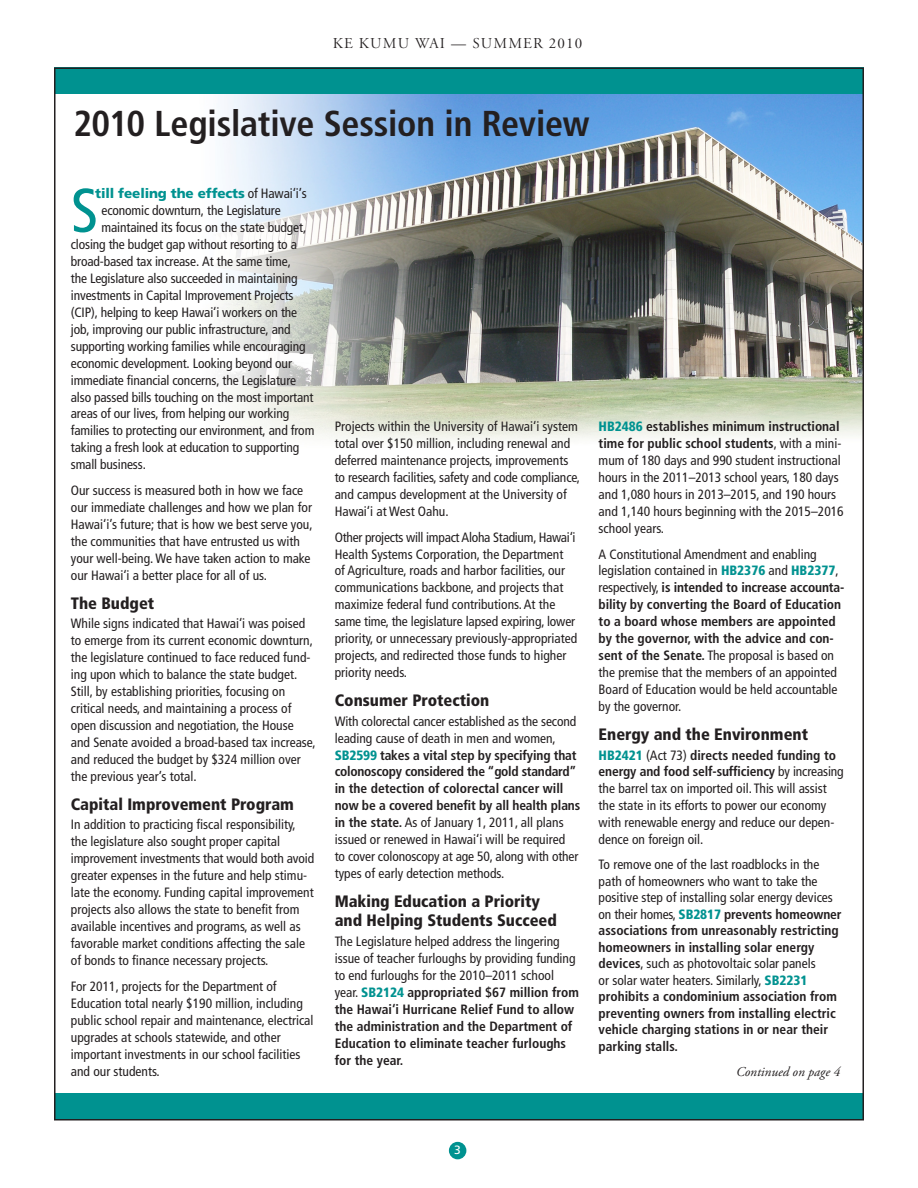
<style>
.page{position:relative;width:918px;height:1188px;background:#fff}
.page>*{position:absolute;margin:0;border:0;box-sizing:border-box;transform-origin:0 0}
.Body_9_11{font:condensed 62.1px "Frutiger";color:#009290}
.t1{font:700 condensed 36px "Frutiger";letter-spacing:-.005em;color:#231f20}
.Body_9_11-2{font:900 condensed 16.5px/19.5px "Frutiger";color:#231f20}
.t2{font:15px "Adobe Garamond Titling";letter-spacing:.08em;color:#231f20}
.Body_9_11-3{font:condensed 13.5px/17px "Frutiger";color:#231f20}
.Body_9_11-4{font:700 condensed 13.5px/16.5px "Frutiger";color:#231f20}
.Body_9_11-5{font:900 13.5px "Frutiger";letter-spacing:-.01em;color:#009290}
.Body_9_11-6{font:italic 13.5px "Adobe Garamond Pro";color:#231f20}
.t3{font:12px "Frutiger";color:#fff}
.s1{font-weight:400;font-stretch:condensed;color:#231f20}
.s2{font-weight:900;color:#009290}
.s3{font-weight:700}
.s4{font-weight:400}
</style>
<div class="page">
<img style="left:219px;top:94px;width:642px;height:347px">
<div style="left:449px;top:1142px;width:17px;height:17px;background:#009290;border-radius:50%"></div>
<div style="left:54px;top:68px;width:810px;height:26px;background:#009290"></div>
<div style="left:54px;top:1094px;width:810px;height:26px;background:#009290"></div>
<p class="t2" style="left:333px;top:34px;width:251px">KE KUMU WAI — SUMMER 2010</p>
<p class="t1" style="left:73px;top:102px;width:517px">2010 Legislative Session in Review</p>
<p class="Body_9_11" style="left:71px;top:174px;width:29px">S</p>
<p class="Body_9_11-5" style="left:95px;top:185px;width:213px">till feeling the effects <span class="s1">of Hawai‘i’s</span></p>
<p class="Body_9_11-3" style="left:102px;top:202px;width:181px">economic downturn, the Legislature</p>
<p class="Body_9_11-3" style="left:102px;top:219px;width:206px">maintained its focus on the state budget,</p>
<p class="Body_9_11-3" style="left:71px;top:236px;width:228px">closing the budget gap without resorting to a</p>
<p class="Body_9_11-3" style="left:71px;top:253px;width:222px">broad-based tax increase. At the same time,</p>
<p class="Body_9_11-3" style="left:71px;top:270px;width:228px">the Legislature also succeeded in maintaining</p>
<p class="Body_9_11-3" style="left:71px;top:287px;width:224px">investments in Capital Improvement Projects</p>
<p class="Body_9_11-3" style="left:71px;top:304px;width:228px">(CIP), helping to keep Hawai‘i workers on the</p>
<p class="Body_9_11-3" style="left:71px;top:321px;width:221px">job, improving our public infrastructure, and</p>
<p class="Body_9_11-3" style="left:71px;top:338px;width:236px">supporting working families while encouraging</p>
<p class="Body_9_11-3" style="left:71px;top:355px;width:223px">economic development. Looking beyond our</p>
<p class="Body_9_11-3" style="left:71px;top:372px;width:227px">immediate financial concerns, the Legislature</p>
<p class="Body_9_11-3" style="left:71px;top:388px;width:244px">also passed bills touching on the most important</p>
<p class="Body_9_11-3" style="left:71px;top:405px;width:220px">areas of our lives, from helping our working</p>
<p class="Body_9_11-3" style="left:71px;top:422px;width:245px">families to protecting our environment, and from</p>
<p class="Body_9_11-3" style="left:71px;top:439px;width:230px">taking a fresh look at education to supporting</p>
<p class="Body_9_11-3" style="left:71px;top:456px;width:77px">small business.</p>
<p class="Body_9_11-3" style="left:71px;top:482px;width:243px">Our success is measured both in how we face our immediate challenges and how we plan for Hawai‘i’s future; that is how we best serve you, the communities that have entrusted us with your well-being. We have taken action to make our Hawai‘i a better place for all of us.</p>
<p class="Body_9_11-2" style="left:71px;top:593px;width:85px">The Budget</p>
<p class="Body_9_11-3" style="left:71px;top:615px;width:246px">While signs indicated that Hawai‘i was poised to emerge from its current economic downturn, the legislature continued to face reduced fund&shy;ing upon which to balance the state budget.<br>Still, by establishing priorities, focusing on critical needs, and maintaining a process of open discussion and negotiation, the House and Senate avoided a broad-based tax increase, and reduced the budget by $324 million over the previous year’s total.</p>
<p class="Body_9_11-2" style="left:71px;top:794px;width:225px">Capital Improvement Program</p>
<p class="Body_9_11-3" style="left:71px;top:816px;width:245px">In addition to practicing fiscal responsibility, the legislature also sought proper capital improvement investments that would both avoid greater expenses in the future and help stimu&shy;late the economy. Funding capital improvement projects also allows the state to benefit from available incentives and programs, as well as favorable market conditions affecting the sale of bonds to finance necessary projects.</p>
<p class="Body_9_11-3" style="left:71px;top:978px;width:244px">For 2011, projects for the Department of Education total nearly $190 million, including public school repair and maintenance, electrical upgrades at schools statewide, and other important investments in our school facilities and our students.</p>
<p class="Body_9_11-3" style="left:335px;top:418px;width:247px">Projects within the University of Hawai‘i system total over $150 million, including renewal and deferred maintenance projects, improvements to research facilities, safety and code compliance, and campus development at the University of Hawai‘i at West Oahu.</p>
<p class="Body_9_11-3" style="left:335px;top:529px;width:244px">Other projects will impact Aloha Stadium, Hawai‘i Health Systems Corporation, the Department<br>of Agriculture, roads and harbor facilities, our communications backbone, and projects that maximize federal fund contributions. At the same time, the legislature lapsed expiring, lower priority, or unnecessary previously-appropriated projects, and redirected those funds to higher priority needs.</p>
<p class="Body_9_11-2" style="left:335px;top:690px;width:156px">Consumer Protection</p>
<p class="Body_9_11-3" style="left:335px;top:713px;width:247px">With colorectal cancer established as the second leading cause of death in men and women, <span class="s2">SB2599</span> <span class="s3">takes a vital step by specifying that colonoscopy considered the “gold standard” in the detection of colorectal cancer will now be a covered benefit by all health plans in the state.</span> As of January 1, 2011, all plans issued or renewed in Hawai‘i will be required<br>to cover colonoscopy at age 50, along with other types of early detection methods.</p>
<p class="Body_9_11-2" style="left:335px;top:891px;width:224px">Making Education a Priority and Helping Students Succeed</p>
<p class="Body_9_11-4" style="left:335px;top:933px;width:246px;line-height:17px"><span class="s4">The Legislature helped address the lingering issue of teacher furloughs by providing funding to end furloughs for the 2010–2011 school year.</span> <span class="s2">SB2124</span> appropriated $67 million from the Hawai‘i Hurricane Relief Fund to allow the administration and the Department of Education to eliminate teacher furloughs for the year.</p>
<p class="Body_9_11-3" style="left:599px;top:418px;width:247px"><span class="s2">HB2486</span> <span class="s3">establishes minimum instructional time for public school students</span>, with a mini&shy;mum of 180 days and 990 student instructional hours in the 2011–2013 school years, 180 days and 1,080 hours in 2013–2015, and 190 hours and 1,140 hours beginning with the 2015–2016 school years.</p>
<p class="Body_9_11-3" style="left:599px;top:545px;width:247px">A Constitutional Amendment and enabling legislation contained in <span class="s2">HB2376</span> and <span class="s2">HB2377</span>, respectively, <span class="s3">is intended to increase accounta&shy;bility by converting the Board of Education to a board whose members are appointed by the governor, with the advice and con&shy;sent of the Senate.</span> The proposal is based on the premise that the members of an appointed Board of Education would be held accountable by the governor.</p>
<p class="Body_9_11-2" style="left:599px;top:724px;width:211px">Energy and the Environment</p>
<p class="Body_9_11-3" style="left:599px;top:747px;width:247px"><span class="s2">HB2421</span> (Act 73) <span class="s3">directs needed funding to energy and food self-sufficiency</span> by increasing the barrel tax on imported oil. This will assist the state in its efforts to power our economy with renewable energy and reduce our depen&shy;dence on foreign oil.</p>
<p class="Body_9_11-4" style="left:599px;top:856px;width:245px"><span class="s4">To remove one of the last roadblocks in the path of homeowners who want to take the positive step of installing solar energy devices on their homes,</span> <span class="s2">SB2817</span> prevents homeowner associations from unreasonably restricting homeowners in installing solar energy devices<span class="s4">, such as photovoltaic solar panels<br>or solar water heaters. Similarly,</span> <span class="s2">SB2231 </span>prohibits a condominium association from preventing owners from installing electric vehicle charging stations in or near their parking stalls.</p>
<p class="Body_9_11-6" style="left:736px;top:1063px;width:106px">Continued on page 4</p>
<p class="t3" style="left:454px;top:1143px;width:8px">3</p>
</div>
